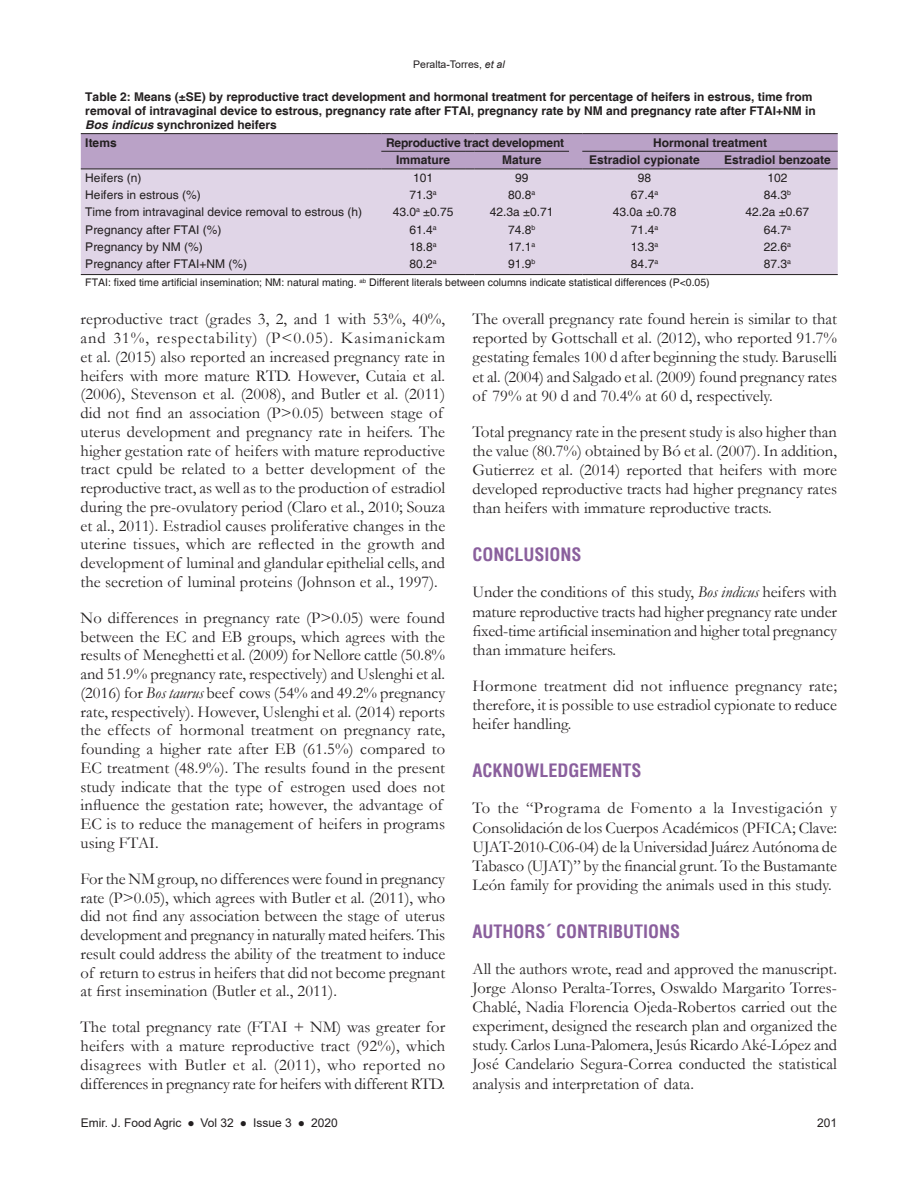
<style>
.page{position:relative;width:918px;height:1188px;background:#fff}
.page>*{position:absolute;margin:0;border:0;box-sizing:border-box;transform-origin:0 0}
.t1{font:700 condensed 18px "Helvetica";color:#8a5f9d}
.TX{font:16.5px/18.8px "Garamond";letter-spacing:.005em;color:#231f20;text-align:justify}
.TT{font:700 12px/14.4px "Helvetica";color:#231f20}
.TB{font:12px "Helvetica";color:#231f20}
.TCH{font:700 12px "Helvetica";color:#231f20}
.TBL{font:12px "Helvetica";color:#231f20}
.t2{font:12px "Arial";color:#231f20}
.TFN{font:10.5px "Helvetica";color:#231f20}
.t3{font:10.5px "Arial";color:#231f20}
.s1{font-style:italic}
</style>
<div class="page">
<div style="left:81px;top:170px;width:757px;height:104px;background:#e0d5e7"></div>
<hr style="left:81px;top:274px;width:286px;height:1px;background:#231f20">
<svg style="left:367px;top:274px;width:14px;height:1px"></svg>
<hr style="left:381px;top:274px;width:84px;height:1px;background:#231f20">
<hr style="left:474px;top:274px;width:95px;height:1px;background:#231f20">
<svg style="left:569px;top:274px;width:13px;height:1px"></svg>
<hr style="left:582px;top:274px;width:125px;height:1px;background:#231f20">
<hr style="left:717px;top:274px;width:121px;height:1px;background:#231f20">
<svg style="left:81px;top:133px;width:757px;height:37px;background:#b09abc"></svg>
<hr style="left:717px;top:151px;width:121px;height:1px;background:#231f20">
<p class="t3" style="left:413px;top:57px;width:93px">Peralta-Torres, <span class="s1">et al</span></p>
<p class="TT" style="left:85px;top:90px;width:732px">Table 2: Means (±SE) by reproductive tract development and hormonal treatment for percentage of heifers in estrous, time from removal of intravaginal device to estrous, pregnancy rate after FTAI, pregnancy rate by NM and pregnancy rate after FTAI+NM in<br><span class="s1">Bos indicus</span> synchronized heifers</p>
<p class="TCH" style="left:85px;top:135px;width:33px">Items</p>
<p class="TCH" style="left:386px;top:135px;width:180px">Reproductive tract development</p>
<p class="TCH" style="left:653px;top:135px;width:116px">Hormonal treatment</p>
<p class="TCH" style="left:396px;top:153px;width:56px">Immature</p>
<p class="TCH" style="left:502px;top:153px;width:41px">Mature</p>
<p class="TCH" style="left:589px;top:153px;width:112px">Estradiol cypionate</p>
<p class="TCH" style="left:724px;top:153px;width:108px">Estradiol benzoate</p>
<p class="TB" style="left:85px;top:171px;width:58px">Heifers (n)</p>
<p class="TB" style="left:413px;top:171px;width:22px">101</p>
<p class="TB" style="left:515px;top:171px;width:15px">99</p>
<p class="TB" style="left:638px;top:171px;width:15px">98</p>
<p class="TB" style="left:767px;top:171px;width:22px">102</p>
<p class="TB" style="left:85px;top:188px;width:117px">Heifers in estrous (%)</p>
<p class="TB" style="left:410px;top:188px;width:29px">71.3<sup>a</sup></p>
<p class="TB" style="left:508px;top:188px;width:29px">80.8<sup>a</sup></p>
<p class="TB" style="left:631px;top:188px;width:29px">67.4<sup>a</sup></p>
<p class="TB" style="left:764px;top:188px;width:29px">84.3<sup>b</sup></p>
<p class="TB" style="left:85px;top:205px;width:278px">Time from intravaginal device removal to estrous (h)</p>
<p class="TB" style="left:393px;top:205px;width:62px">43.0<sup>a</sup> ±0.75</p>
<p class="TB" style="left:490px;top:205px;width:65px">42.3a ±0.71</p>
<p class="TB" style="left:613px;top:205px;width:65px">43.0a ±0.78</p>
<p class="TB" style="left:746px;top:205px;width:65px">42.2a ±0.67</p>
<p class="TB" style="left:85px;top:222px;width:138px">Pregnancy after FTAI (%)</p>
<p class="TB" style="left:410px;top:222px;width:29px">61.4<sup>a</sup></p>
<p class="TB" style="left:508px;top:222px;width:29px">74.8<sup>b</sup></p>
<p class="TB" style="left:631px;top:222px;width:29px">71.4<sup>a</sup></p>
<p class="TB" style="left:764px;top:222px;width:29px">64.7<sup>a</sup></p>
<p class="TB" style="left:85px;top:240px;width:119px">Pregnancy by NM (%)</p>
<p class="TB" style="left:410px;top:240px;width:29px">18.8<sup>a</sup></p>
<p class="TB" style="left:508px;top:240px;width:29px">17.1<sup>a</sup></p>
<p class="TB" style="left:631px;top:240px;width:29px">13.3<sup>a</sup></p>
<p class="TB" style="left:764px;top:240px;width:29px">22.6<sup>a</sup></p>
<p class="TBL" style="left:85px;top:257px;width:163px">Pregnancy after FTAI+NM (%)</p>
<p class="TBL" style="left:410px;top:257px;width:29px">80.2<sup>a</sup></p>
<p class="TBL" style="left:508px;top:257px;width:29px">91.9<sup>b</sup></p>
<p class="TBL" style="left:631px;top:257px;width:29px">84.7<sup>a</sup></p>
<p class="TBL" style="left:764px;top:257px;width:29px">87.3<sup>a</sup></p>
<p class="TFN" style="left:85px;top:277px;width:626px">FTAI: fixed time artificial insemination; NM: natural mating. <sup>ab</sup> Different literals between columns indicate statistical differences (P&lt;0.05)</p>
<p class="TX" style="left:81px;top:309px;width:366px;text-align:left">reproductive tract (grades 3, 2, and 1 with 53%, 40%, and 31%, respectability) (P&lt;0.05). Kasimanickam et al. (2015) also reported an increased pregnancy rate in heifers with more mature RTD. However, Cutaia et al. (2006), Stevenson et al. (2008), and Butler et al. (2011) did not find an association (P&gt;0.05) between stage of uterus development and pregnancy rate in heifers. The higher gestation rate of heifers with mature reproductive tract cpuld be related to a better development of the reproductive tract, as well as to the production of estradiol during the pre-ovulatory period (Claro et al., 2010; Souza et al., 2011). Estradiol causes proliferative changes in the uterine tissues, which are reflected in the growth and development of luminal and glandular epithelial cells, and the secretion of luminal proteins (Johnson et al., 1997).</p>
<p class="TX" style="left:81px;top:608px;width:366px;text-align:left">No differences in pregnancy rate (P&gt;0.05) were found between the EC and EB groups, which agrees with the results of Meneghetti et al. (2009) for Nellore cattle (50.8% and 51.9% pregnancy rate, respectively) and Uslenghi et al. (2016) for <span class="s1">Bos taurus</span> beef cows (54% and 49.2% pregnancy rate, respectively). However, Uslenghi et al. (2014) reports the effects of hormonal treatment on pregnancy rate, founding a higher rate after EB (61.5%) compared to EC treatment (48.9%). The results found in the present study indicate that the type of estrogen used does not influence the gestation rate; however, the advantage of EC is to reduce the management of heifers in programs using FTAI.</p>
<p class="TX" style="left:81px;top:869px;width:366px">For the NM group, no differences were found in pregnancy rate (P&gt;0.05), which agrees with Butler et al. (2011), who did not find any association between the stage of uterus development and pregnancy in naturally mated heifers. This result could address the ability of the treatment to induce of return to estrus in heifers that did not become pregnant at first insemination (Butler et al., 2011).</p>
<p class="TX" style="left:81px;top:1017px;width:366px">The total pregnancy rate (FTAI + NM) was greater for heifers with a mature reproductive tract (92%), which disagrees with Butler et al. (2011), who reported no differences in pregnancy rate for heifers with different RTD.</p>
<p class="TX" style="left:472px;top:309px;width:366px">The overall pregnancy rate found herein is similar to that reported by Gottschall et al. (2012), who reported 91.7% gestating females 100 d after beginning the study. Baruselli et al. (2004) and Salgado et al. (2009) found pregnancy rates of 79% at 90 d and 70.4% at 60 d, respectively.</p>
<p class="TX" style="left:472px;top:422px;width:366px">Total pregnancy rate in the present study is also higher than the value (80.7%) obtained by Bó et al. (2007). In addition, Gutierrez et al. (2014) reported that heifers with more developed reproductive tracts had higher pregnancy rates than heifers with immature reproductive tracts.</p>
<h1 class="t1" style="left:472px;top:543px;width:111px">CONCLUSIONS</h1>
<p class="TX" style="left:472px;top:582px;width:366px">Under the conditions of this study, <span class="s1">Bos indicus</span> heifers with mature reproductive tracts had higher pregnancy rate under fixed-time artificial insemination and higher total pregnancy than immature heifers.</p>
<p class="TX" style="left:472px;top:676px;width:366px">Hormone treatment did not influence pregnancy rate; therefore, it is possible to use estradiol cypionate to reduce heifer handling.</p>
<h1 class="t1" style="left:472px;top:759px;width:171px">ACKNOWLEDGEMENTS</h1>
<p class="TX" style="left:472px;top:798px;width:366px">To the “Programa de Fomento a la Investigación y Consolidación de los Cuerpos Académicos (PFICA; Clave:<br>UJAT-2010-C06-04) de la Universidad Juárez Autónoma de Tabasco (UJAT)” by the financial grunt. To the Bustamante León family for providing the animals used in this study.</p>
<h1 class="t1" style="left:472px;top:919px;width:209px">AUTHORS´ CONTRIBUTIONS</h1>
<p class="TX" style="left:472px;top:959px;width:366px">All the authors wrote, read and approved the manuscript.<br>Jorge Alonso Peralta-Torres, Oswaldo Margarito Torres-Chablé, Nadia Florencia Ojeda-Robertos carried out the experiment, designed the research plan and organized the study. Carlos Luna-Palomera, Jesús Ricardo Aké-López and José Candelario Segura-Correa conducted the statistical analysis and interpretation of data.</p>
<p class="t2" style="left:81px;top:1114px;width:259px">Emir. J. Food Agric ● Vol 32 ● Issue 3 ● 2020</p>
<p class="t2" style="left:817px;top:1114px;width:22px">201</p>
</div>
